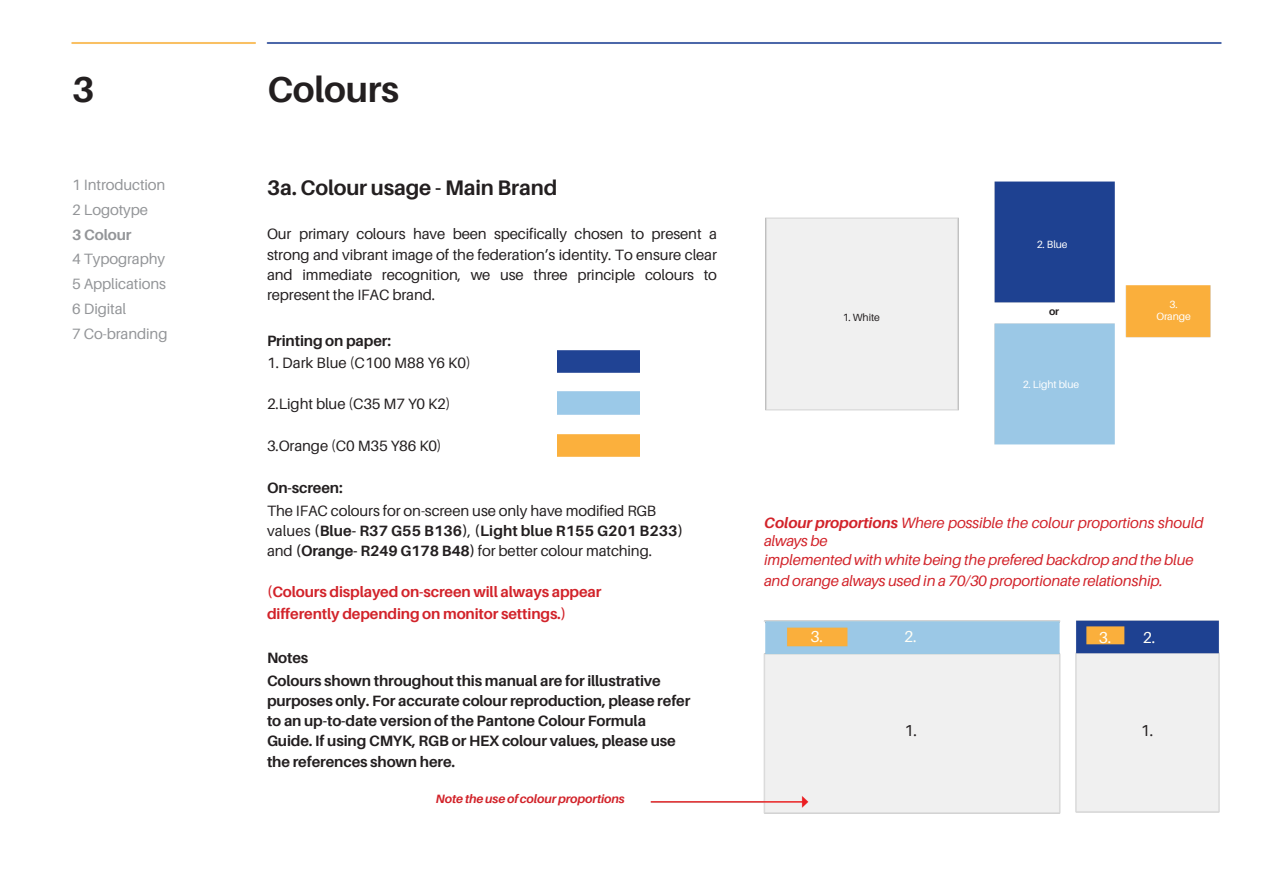
<style>
.page{position:relative;width:1263px;height:894px;background:#fff}
.page>*{position:absolute;margin:0;border:0;box-sizing:border-box;transform-origin:0 0}
.t1{font:700 36px "Aileron";letter-spacing:-.01em;color:#231f20}
.t2{font:700 21px "Aileron";letter-spacing:-.01em;color:#231f20}
.t3{font:15.9px "Aileron";color:#fffef6}
.t4{font:15.9px "Aileron";color:#231f20}
.t5{font:700 15px/20.2px "Aileron";letter-spacing:-.01em;color:#231f20}
.t6{font:15px/20.2px "Aileron";letter-spacing:-.01em;color:#231f20;text-align:justify}
.t7{font:italic 15px/18.6px "Aileron";letter-spacing:-.01em;color:#d2232a}
.t8{font:700 15px/22.5px "Aileron";letter-spacing:-.01em;color:#d2232a}
.t9{font:15px/24.8px "Aileron";letter-spacing:-.01em;color:#939598}
.t10{font:italic 700 12px "Aileron";letter-spacing:-.01em;color:#d2232a}
.t11{font:10.5px/12.3px "Aileron";letter-spacing:-.015em;color:#fff;text-align:center}
.t12{font:10.5px "Aileron";letter-spacing:-.015em;color:#231f20}
.t13{font:700 10.5px "Aileron";color:#231f20}
.s1{font-weight:700}
.s2{font-weight:400}
</style>
<div class="page">
<div style="left:557px;top:350px;width:82px;height:22px;background:#204394"></div>
<div style="left:557px;top:434px;width:82px;height:22px;background:#fbb03d"></div>
<div style="left:765px;top:217px;width:194px;height:194px;background:#f0f0f0"></div>
<img style="left:650px;top:620px;width:570px;height:194px">
<img style="left:71px;top:42px;width:1151px;height:2px">
<img style="left:994px;top:181px;width:217px;height:264px">
<h4 class="t1" style="left:72px;top:67px;width:24px">3</h4>
<p class="t1" style="left:267px;top:67px;width:133px">Colours</p>
<h5 class="t9" style="left:72px;top:172px;width:97px">1 Introduction<br>2 Logotype<br><span class="s1">3 Colour<br></span>4 Typography<br>5 Applications<br>6 Digital<br>7 Co-branding</h5>
<p class="t2" style="left:267px;top:174px;width:292px">3a. Colour usage - Main Brand</p>
<h4 class="t6" style="left:267px;top:224px;width:451px">Our primary colours have been specifically chosen to present a strong and vibrant image of the federation’s identity. To ensure clear and immediate recognition, we use three principle colours to represent the IFAC brand.</h4>
<p class="t5" style="left:267px;top:330px;width:126px">Printing on paper:</p>
<p class="t6" style="left:267px;top:352px;width:205px">1. Dark Blue (C100 M88 Y6 K0)</p>
<p class="t6" style="left:267px;top:393px;width:185px">2.Light blue (C35 M7 Y0 K2)</p>
<p class="t6" style="left:267px;top:435px;width:176px">3.Orange (C0 M35 Y86 K0)</p>
<p class="t6" style="left:267px;top:476px;width:391px;line-height:22.5px"><span class="s1">On-screen:<br></span>The IFAC colours for on-screen use only have modified RGB</p>
<p class="t5" style="left:267px;top:520px;width:418px"><span class="s2">values</span> (Blue- R37 G55 B136)<span class="s2">,</span> (Light blue R155 G201 B233) <span class="s2">and</span> (Orange- R249 G178 B48) <span class="s2">for better colour matching.</span></p>
<p class="t8" style="left:267px;top:579px;width:336px">(Colours displayed on-screen will always appear differently depending on monitor settings.)</p>
<h6 class="t5" style="left:267px;top:646px;width:395px;line-height:22.5px">Notes<br>Colours shown throughout this manual are for illustrative</h6>
<h6 class="t5" style="left:267px;top:690px;width:425px">purposes only. For accurate colour reproduction, please refer to an up-to-date version of the Pantone Colour Formula Guide. If using CMYK, RGB or HEX colour values, please use the references shown here.</h6>
<h4 class="t10" style="left:436px;top:791px;width:190px">Notetheuseofcolourproportions</h4>
<h4 class="t12" style="left:843px;top:311px;width:39px">1. White</h4>
<h4 class="t11" style="left:1037px;top:238px;width:32px">2. Blue</h4>
<h3 class="t13" style="left:1049px;top:304px;width:12px">or</h3>
<h3 class="t11" style="left:1023px;top:378px;width:58px">2. Light blue</h3>
<p class="t11" style="left:1156px;top:298px;width:36px">3.<br>Orange</p>
<p class="t7" style="left:764px;top:512px;width:441px"><span class="s1">Colour proportions</span> Where possible the colour proportions should always be<br>implemented with white being the prefered backdrop and the blue</p>
<p class="t7" style="left:764px;top:571px;width:400px">and orange always used in a 70/30 proportionate relationship.</p>
<h4 class="t3" style="left:811px;top:626px;width:14px">3.</h4>
<h4 class="t3" style="left:904px;top:626px;width:14px">2.</h4>
<h4 class="t4" style="left:904px;top:719px;width:14px">1.</h4>
<p class="t3" style="left:1099px;top:627px;width:14px">3.</p>
<h4 class="t3" style="left:1143px;top:627px;width:14px">2.</h4>
<h4 class="t4" style="left:1141px;top:719px;width:14px">1.</h4>
</div>
